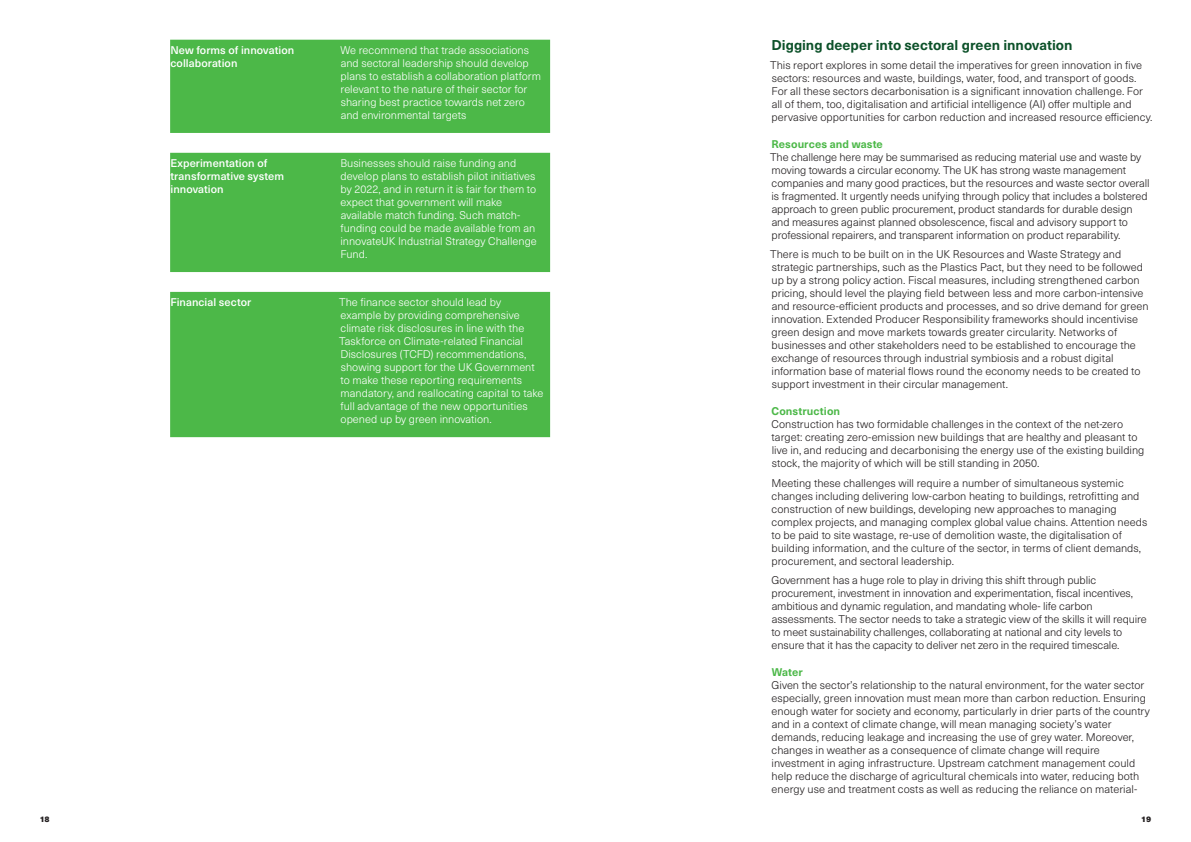
<style>
.page{position:relative;width:1191px;height:842px;background:#fff}
.page>*{position:absolute;margin:0;border:0;box-sizing:border-box;transform-origin:0 0}
.subhead{font:700 14px "Neue Haas Unica W1 G";color:#0c5129}
._11pt_text{font:300 11px/13px "Neue Haas Unica W1 G";color:#231f20}
.Table_text{font:300 11px/13px "Neue Haas Unica W1 G";color:#fff}
.Table_text-2{font:500 11px/13px "Neue Haas Unica W1 G";letter-spacing:.005em;color:#fff}
.subhead_2{font:700 11px "Neue Haas Unica W1 G";letter-spacing:.005em;color:#4cb848}
.t1{font:900 8px "Neue Haas Unica W1 G";color:#231f20}
</style>
<div class="page">
<svg style="left:170px;top:40px;width:380px;height:397px;background:#5dbf5a"></svg>
<p class="Table_text-2" style="left:170px;top:43px;width:125px">New forms of innovation collaboration</p>
<p class="Table_text" style="left:340px;top:43px;width:202px">We recommend that trade associations and sectoral leadership should develop plans to establish a collaboration platform relevant to the nature of their sector for sharing best practice towards net zero and environmental targets</p>
<p class="Table_text-2" style="left:170px;top:156px;width:115px">Experimentation of transformative system innovation</p>
<p class="Table_text" style="left:340px;top:156px;width:198px">Businesses should raise funding and develop plans to establish pilot initiatives by 2022, and in return it is fair for them to expect that government will make available match funding. Such match&shy;funding could be made available from an innovateUK Industrial Strategy Challenge Fund.</p>
<p class="Table_text-2" style="left:170px;top:295px;width:82px">Financial sector</p>
<p class="Table_text" style="left:339px;top:295px;width:206px">The finance sector should lead by example by providing comprehensive climate risk disclosures in line with the Taskforce on Climate-related Financial Disclosures (TCFD) recommendations, showing support for the UK Government to make these reporting requirements mandatory, and reallocating capital to take full advantage of the new opportunities opened up by green innovation.</p>
<p class="subhead" style="left:771px;top:34px;width:303px">Digging deeper into sectoral green innovation</p>
<p class="_11pt_text" style="left:770px;top:58px;width:384px">This report explores in some detail the imperatives for green innovation in five sectors: resources and waste, buildings, water, food, and transport of goods.<br>For all these sectors decarbonisation is a significant innovation challenge. For all of them, too, digitalisation and artificial intelligence (AI) offer multiple and pervasive opportunities for carbon reduction and increased resource efficiency.</p>
<p class="subhead_2" style="left:771px;top:136px;width:113px">Resources and waste</p>
<p class="_11pt_text" style="left:770px;top:150px;width:381px">The challenge here may be summarised as reducing material use and waste by moving towards a circular economy. The UK has strong waste management companies and many good practices, but the resources and waste sector overall is fragmented. It urgently needs unifying through policy that includes a bolstered approach to green public procurement, product standards for durable design and measures against planned obsolescence, fiscal and advisory support to professional repairers, and transparent information on product reparability.</p>
<p class="_11pt_text" style="left:770px;top:247px;width:380px">There is much to be built on in the UK Resources and Waste Strategy and strategic partnerships, such as the Plastics Pact, but they need to be followed up by a strong policy action. Fiscal measures, including strengthened carbon pricing, should level the playing field between less and more carbon-intensive and resource-efficient products and processes, and so drive demand for green innovation. Extended Producer Responsibility frameworks should incentivise green design and move markets towards greater circularity. Networks of businesses and other stakeholders need to be established to encourage the exchange of resources through industrial symbiosis and a robust digital information base of material flows round the economy needs to be created to support investment in their circular management.</p>
<p class="subhead_2" style="left:771px;top:403px;width:70px">Construction</p>
<p class="_11pt_text" style="left:771px;top:417px;width:374px">Construction has two formidable challenges in the context of the net-zero target: creating zero-emission new buildings that are healthy and pleasant to live in, and reducing and decarbonising the energy use of the existing building stock, the majority of which will be still standing in 2050.</p>
<p class="_11pt_text" style="left:771px;top:476px;width:377px">Meeting these challenges will require a number of simultaneous systemic changes including delivering low-carbon heating to buildings, retrofitting and construction of new buildings, developing new approaches to managing complex projects, and managing complex global value chains. Attention needs to be paid to site wastage, re-use of demolition waste, the digitalisation of building information, and the culture of the sector, in terms of client demands, procurement, and sectoral leadership.</p>
<p class="_11pt_text" style="left:771px;top:573px;width:377px">Government has a huge role to play in driving this shift through public procurement, investment in innovation and experimentation, fiscal incentives, ambitious and dynamic regulation, and mandating whole- life carbon assessments. The sector needs to take a strategic view of the skills it will require to meet sustainability challenges, collaborating at national and city levels to ensure that it has the capacity to deliver net zero in the required timescale.</p>
<p class="subhead_2" style="left:771px;top:664px;width:33px">Water</p>
<p class="_11pt_text" style="left:771px;top:678px;width:380px">Given the sector’s relationship to the natural environment, for the water sector especially, green innovation must mean more than carbon reduction. Ensuring enough water for society and economy, particularly in drier parts of the country and in a context of climate change, will mean managing society’s water demands, reducing leakage and increasing the use of grey water. Moreover, changes in weather as a consequence of climate change will require investment in aging infrastructure. Upstream catchment management could help reduce the discharge of agricultural chemicals into water, reducing both energy use and treatment costs as well as reducing the reliance on material-</p>
<p class="t1" style="left:40px;top:813px;width:11px">18</p>
<p class="t1" style="left:1141px;top:813px;width:12px">19</p>
</div>
